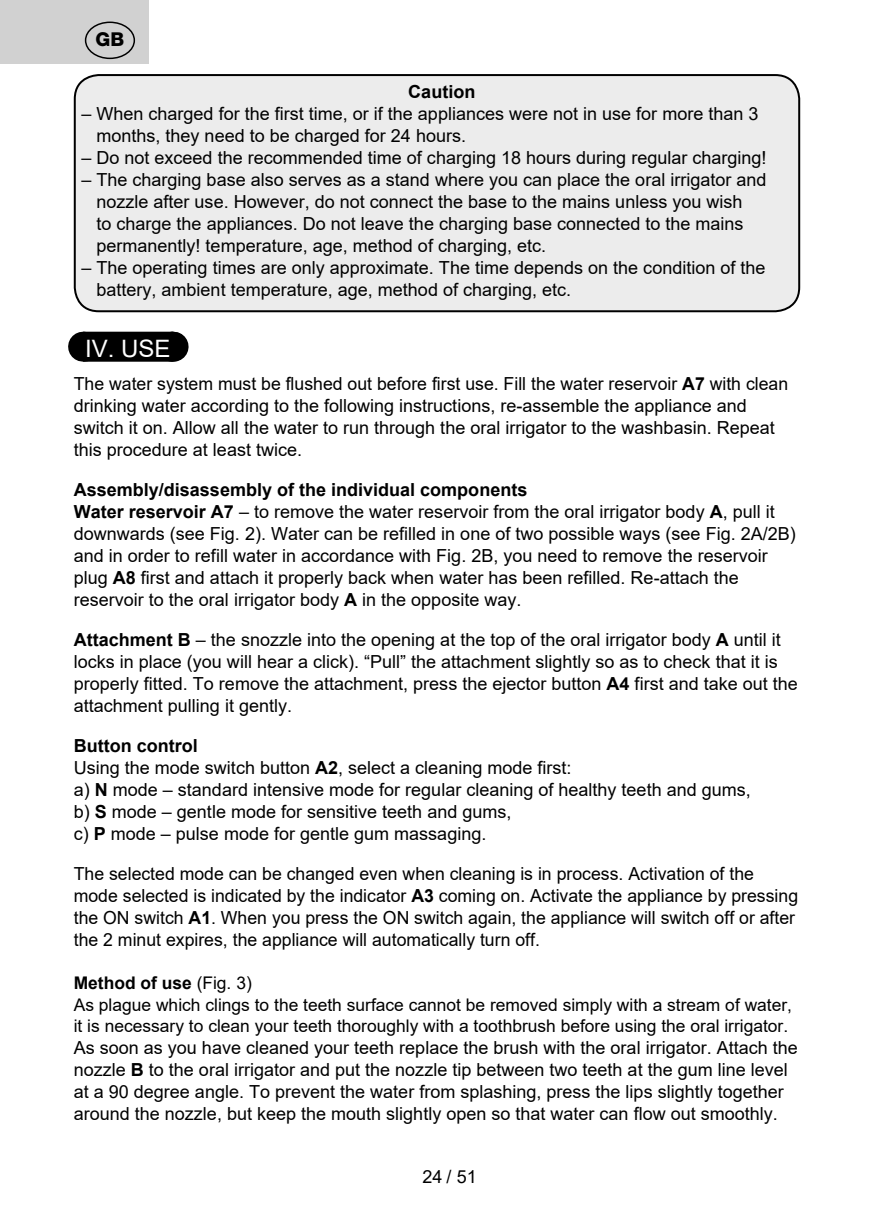
<style>
.page{position:relative;width:874px;height:1225px;background:#fff}
.page>*{position:absolute;margin:0;border:0;box-sizing:border-box;transform-origin:0 0}
.Grafický_nadpis_ETA{font:24px "Arial";color:#fff}
.t1{font:800 19.2px "Helvetica Neue OT";color:#000}
.Normální{font:18px/22px "Arial";color:#000}
._3_Text{font:18px/22px "Arial";color:#000}
.Normální-2{font:700 18px "Arial";color:#000}
.Normální-3{font:17.4px/21.4px "Arial";color:#000}
.Normální-4{font:700 17.4px "Arial";color:#000}
.s1{font-weight:700}
.s2{font-weight:400}
</style>
<div class="page">
<div style="left:83px;top:332px;width:89px;height:30px;background:#000"></div>
<svg style="left:128px;top:361px;width:44px;height:1px"></svg>
<hr style="left:172px;top:332px;width:1px;height:30px;background:#000">
<div style="left:75px;top:75px;width:723px;height:236px;background:#ececec;border-radius:24px"></div>
<div style="left:74px;top:74px;width:725px;height:238px;border:2px solid #000;border-radius:24px"></div>
<div style="left:0;top:0;width:148px;height:64px;background:#d1d1d1"></div>
<div style="left:85px;top:22px;width:50px;height:37px;border:1px solid #000;border-radius:50%"></div>
<p class="t1" style="left:95px;top:28px;width:30px">GB</p>
<p class="Normální-2" style="left:408px;top:79px;width:68px">Caution</p>
<p class="Normální" style="left:96px;top:103px;width:663px;text-indent:-15px">– When charged for the first time, or if the appliances were not in use for more than 3 months, they need to be charged for 24 hours.</p>
<p class="Normální" style="left:81px;top:147px;width:686px">– Do not exceed the recommended time of charging 18 hours during regular charging!</p>
<p class="Normální" style="left:96px;top:169px;width:671px;text-indent:-15px">– The charging base also serves as a stand where you can place the oral irrigator and nozzle after use. However, do not connect the base to the mains unless you wish<br>to charge the appliances. Do not leave the charging base connected to the mains permanently! temperature, age, method of charging, etc.</p>
<p class="Normální" style="left:96px;top:257px;width:670px;text-indent:-15px">– The operating times are only approximate. The time depends on the condition of the battery, ambient temperature, age, method of charging, etc.</p>
<p class="Grafický_nadpis_ETA" style="left:85px;top:332px;width:87px">IV. USE</p>
<p class="Normální" style="left:74px;top:373px;width:715px">The water system must be flushed out before first use. Fill the water reservoir <span class="s1">A7</span> with clean drinking water according to the following instructions, re-assemble the appliance and switch it on. Allow all the water to run through the oral irrigator to the washbasin. Repeat this procedure at least twice.</p>
<p class="Normální-2" style="left:74px;top:477px;width:455px">Assembly/disassembly of the individual components</p>
<p class="Normální" style="left:74px;top:501px;width:723px"><span class="s1">Water reservoir A7</span> – to remove the water reservoir from the oral irrigator body <span class="s1">A</span>, pull it downwards (see Fig. 2). Water can be refilled in one of two possible ways (see Fig. 2A/2B) and in order to refill water in accordance with Fig. 2B, you need to remove the reservoir plug <span class="s1">A8</span> first and attach it properly back when water has been refilled. Re-attach the reservoir to the oral irrigator body <span class="s1">A</span> in the opposite way.</p>
<p class="Normální" style="left:74px;top:629px;width:725px"><span class="s1">Attachment B</span> – the snozzle into the opening at the top of the oral irrigator body <span class="s1">A</span> until it locks in place (you will hear a click). “Pull” the attachment slightly so as to check that it is properly fitted. To remove the attachment, press the ejector button <span class="s1">A4</span> first and take out the attachment pulling it gently.</p>
<p class="Normální-2" style="left:74px;top:733px;width:125px">Button control</p>
<p class="Normální" style="left:74px;top:757px;width:499px">Using the mode switch button <span class="s1">A2</span>, select a cleaning mode first:</p>
<p class="_3_Text" style="left:74px;top:779px;width:678px">a) <span class="s1">N</span> mode – standard intensive mode for regular cleaning of healthy teeth and gums,</p>
<p class="_3_Text" style="left:74px;top:801px;width:439px">b) <span class="s1">S</span> mode – gentle mode for sensitive teeth and gums,</p>
<p class="_3_Text" style="left:74px;top:823px;width:414px">c) <span class="s1">P</span> mode – pulse mode for gentle gum massaging.</p>
<p class="_3_Text" style="left:74px;top:863px;width:725px">The selected mode can be changed even when cleaning is in process. Activation of the mode selected is indicated by the indicator <span class="s1">A3</span> coming on. Activate the appliance by pressing the ON switch <span class="s1">A1</span>. When you press the ON switch again, the appliance will switch off or after the 2 minut expires, the appliance will automatically turn off.</p>
<p class="Normální-4" style="left:74px;top:971px;width:179px">Method of use <span class="s2">(Fig. 3)</span></p>
<p class="Normální-3" style="left:74px;top:993px;width:719px">As plague which clings to the teeth surface cannot be removed simply with a stream of water, it is necessary to clean your teeth thoroughly with a toothbrush before using the oral irrigator.</p>
<p class="Normální" style="left:74px;top:1036px;width:725px">As soon as you have cleaned your teeth replace the brush with the oral irrigator. Attach the nozzle <span class="s1">B</span> to the oral irrigator and put the nozzle tip between two teeth at the gum line level at a 90 degree angle. To prevent the water from splashing, press the lips slightly together around the nozzle, but keep the mouth slightly open so that water can flow out smoothly.</p>
<p class="Normální" style="left:422px;top:1165px;width:56px">24 / 51</p>
</div>
